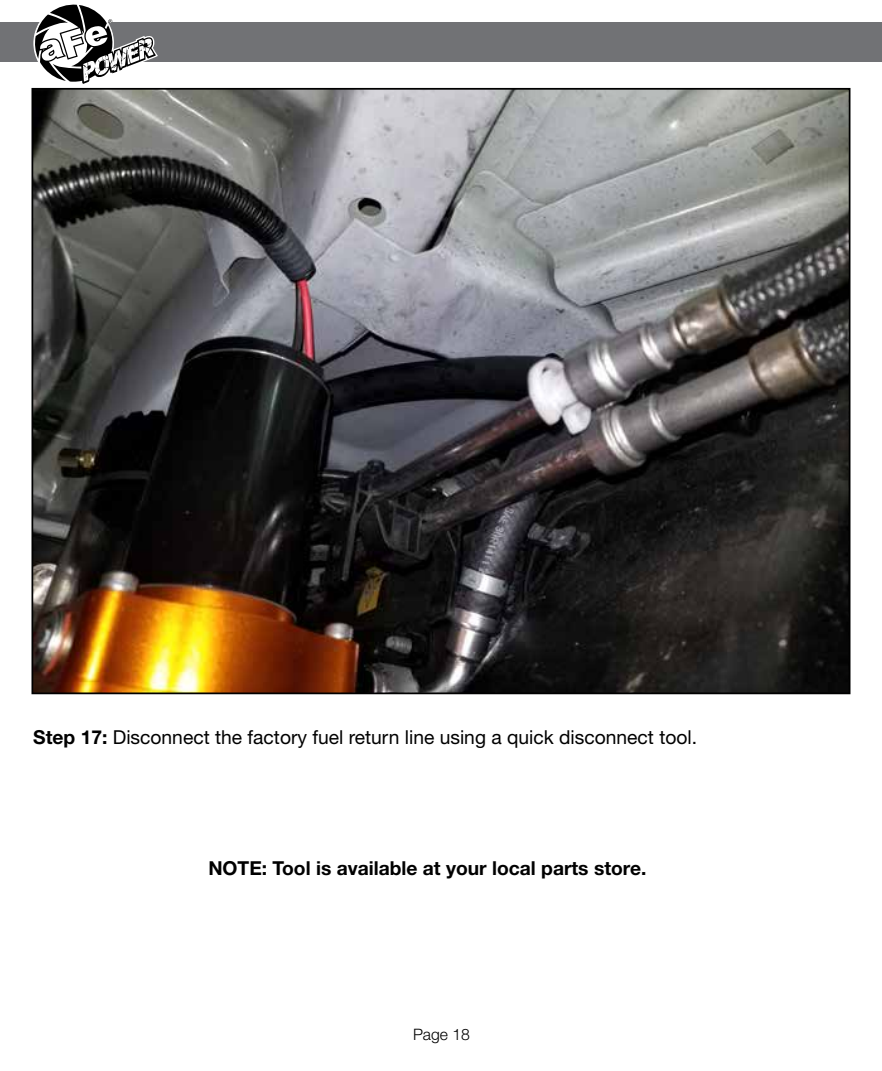
<style>
.page{position:relative;width:882px;height:1071px;background:#fff}
.page>*{position:absolute;margin:0;border:0;box-sizing:border-box;transform-origin:0 0}
.t1{font:19.25px "Helvetica Neue";color:#000}
.t2{font:700 19.25px "Helvetica Neue";color:#000}
.t3{font:300 15.75px "Helvetica Neue";color:#000}
.s1{font-weight:700}
</style>
<div class="page">
<img style="left:35px;top:91px;width:812px;height:600px">
<div style="left:0;top:23px;width:882px;height:39px;background:#717275"></div>
<svg style="left:34px;top:4px;width:124px;height:80px"></svg>
<p class="t1" style="left:33px;top:726px;width:665px"><span class="s1">Step 17:</span> Disconnect the factory fuel return line using a quick disconnect tool.</p>
<p class="t2" style="left:208px;top:856px;width:440px">NOTE: Tool is available at your local parts store.</p>
<p class="t3" style="left:413px;top:1024px;width:58px">Page 18</p>
</div>
